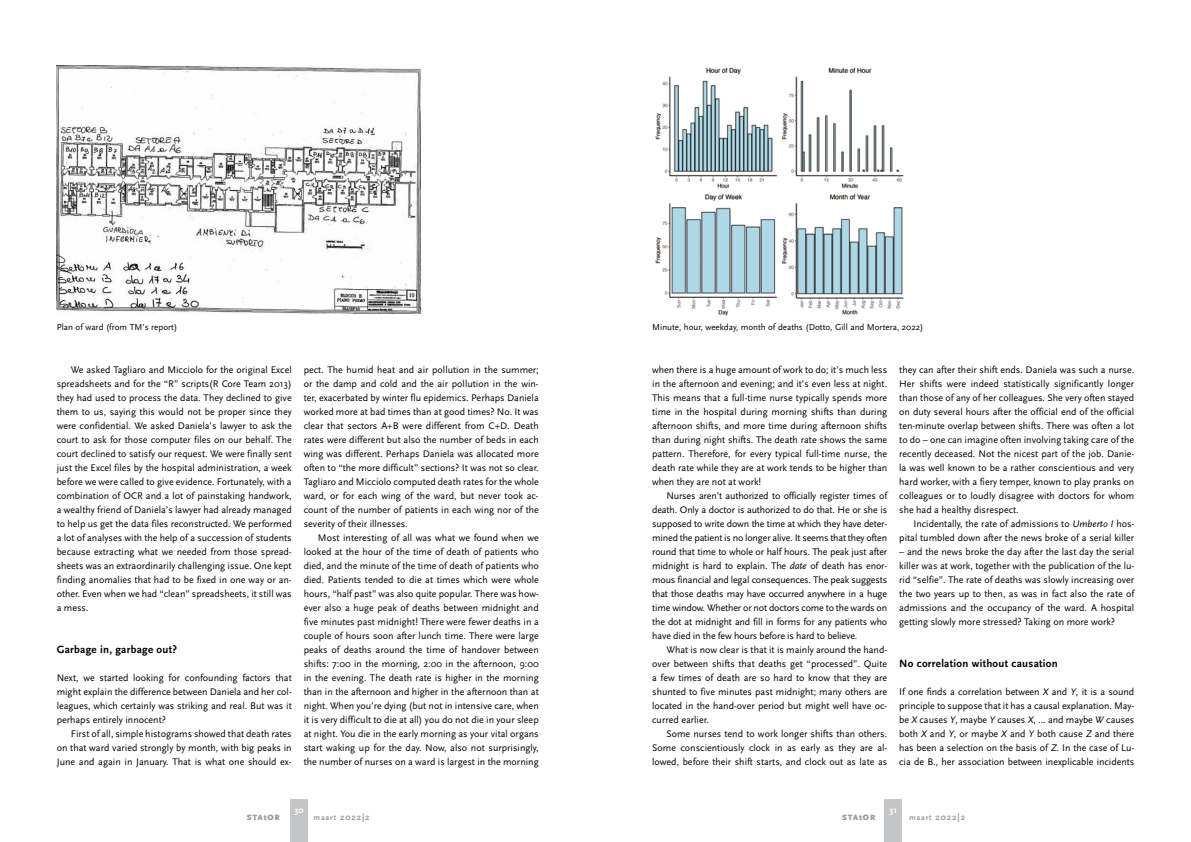
<style>
.page{position:relative;width:1191px;height:842px;background:#fff}
.page>*{position:absolute;margin:0;border:0;box-sizing:border-box;transform-origin:0 0}
.t1{font:700 11px "Scala Sans";letter-spacing:.025em;color:#000}
.t2{font:10px/14px "Scala Sans";color:#000;text-align:justify}
.t3{font:9px "Scala Sans";color:#000}
.t4{font:700 9px "Scala Sans";letter-spacing:.1em;color:#9a9b9d}
.t5{font:700 9px "Scala Sans";color:#fff}
.t6{font:900 8px "Scala Sans";letter-spacing:.1em;color:#9a9b9d}
.s1{font-style:italic}
.s2{font-size:8px}
</style>
<div class="page">
<div style="left:291px;top:799px;width:17px;height:43px;background:#c4c5c6"></div>
<div style="left:884px;top:799px;width:17px;height:43px;background:#c4c5c6"></div>
<img style="left:655px;top:67px;width:249px;height:249px">
<img style="left:57px;top:65px;width:363px;height:249px">
<p class="t3" style="left:57px;top:322px;width:122px">Plan of ward (from TM’s report)</p>
<p class="t2" style="left:57px;top:363px;width:236px;text-indent:14px">We asked Tagliaro and Micciolo for the original Excel spreadsheets and for the “R” scripts(R Core Team 2013) they had used to process the data. They declined to give them to us, saying this would not be proper since they were confidential. We asked Daniela’s lawyer to ask the court to ask for those computer files on our behalf. The court declined to satisfy our request. We were finally sent just the Excel files by the hospital administration, a week before we were called to give evidence. Fortunately, with a combination of OCR and a lot of painstaking handwork, a wealthy friend of Daniela’s lawyer had already managed to help us get the data files reconstructed. We performed a lot of analyses with the help of a succession of students because extracting what we needed from those spread&shy;sheets was an extraordinarily challenging issue. One kept finding anomalies that had to be fixed in one way or an&shy;other. Even when we had “clean” spreadsheets, it still was a mess.</p>
<p class="t1" style="left:57px;top:644px;width:122px">Garbage in, garbage out?</p>
<p class="t2" style="left:57px;top:671px;width:236px">Next, we started looking for confounding factors that might explain the difference between Daniela and her col&shy;leagues, which certainly was striking and real. But was it perhaps entirely innocent?</p>
<p class="t2" style="left:57px;top:727px;width:236px;text-indent:14px">First of all, simple histograms showed that death rates on that ward varied strongly by month, with big peaks in June and again in January. That is what one should ex-</p>
<p class="t2" style="left:304px;top:363px;width:236px">pect. The humid heat and air pollution in the summer; or the damp and cold and the air pollution in the win&shy;ter, exacerbated by winter flu epidemics. Perhaps Daniela worked more at bad times than at good times? No. It was clear that sectors A+B were different from C+D. Death rates were different but also the number of beds in each wing was different. Perhaps Daniela was allocated more often to “the more difficult” sections? It was not so clear.<br>Tagliaro and Micciolo computed death rates for the whole ward, or for each wing of the ward, but never took ac&shy;count of the number of patients in each wing nor of the severity of their illnesses.</p>
<p class="t2" style="left:304px;top:531px;width:236px;text-indent:14px">Most interesting of all was what we found when we looked at the hour of the time of death of patients who died, and the minute of the time of death of patients who died. Patients tended to die at times which were whole hours, “half past” was also quite popular. There was how&shy;ever also a huge peak of deaths between midnight and five minutes past midnight! There were fewer deaths in a couple of hours soon after lunch time. There were large peaks of deaths around the time of handover between shifts: 7:00 in the morning, 2:00 in the afternoon, 9:00 in the evening. The death rate is higher in the morning than in the afternoon and higher in the afternoon than at night. When you’re dying (but not in intensive care, when it is very difficult to die at all) you do not die in your sleep at night. You die in the early morning as your vital organs start waking up for the day. Now, also not surprisingly, the number of nurses on a ward is largest in the morning</p>
<p class="t3" style="left:652px;top:322px;width:273px">Minute, hour, weekday, month of deaths (Dotto, Gill and Mortera, 2022)</p>
<p class="t2" style="left:652px;top:363px;width:236px">when there is a huge amount of work to do; it’s much less in the afternoon and evening; and it’s even less at night.<br>This means that a full-time nurse typically spends more time in the hospital during morning shifts than during afternoon shifts, and more time during afternoon shifts than during night shifts. The death rate shows the same pattern. Therefore, for every typical full-time nurse, the death rate while they are at work tends to be higher than when they are not at work!</p>
<p class="t2" style="left:652px;top:489px;width:236px;text-indent:14px">Nurses aren’t authorized to officially register times of death. Only a doctor is authorized to do that. He or she is supposed to write down the time at which they have deter&shy;mined the patient is no longer alive. It seems that they often round that time to whole or half hours. The peak just after midnight is hard to explain. The <span class="s1">date</span> of death has enor&shy;mous financial and legal consequences. The peak suggests that those deaths may have occurred anywhere in a huge time window. Whether or not doctors come to the wards on the dot at midnight and fill in forms for any patients who have died in the few hours before is hard to believe.</p>
<p class="t2" style="left:652px;top:643px;width:236px;text-indent:14px">What is now clear is that it is mainly around the hand&shy;over between shifts that deaths get “processed”. Quite a few times of death are so hard to know that they are shunted to five minutes past midnight; many others are located in the hand-over period but might well have oc&shy;curred earlier.</p>
<p class="t2" style="left:652px;top:727px;width:236px;text-indent:14px">Some nurses tend to work longer shifts than others.<br>Some conscientiously clock in as early as they are al&shy;lowed, before their shift starts, and clock out as late as</p>
<p class="t2" style="left:899px;top:363px;width:236px">they can after their shift ends. Daniela was such a nurse.<br>Her shifts were indeed statistically significantly longer than those of any of her colleagues. She very often stayed on duty several hours after the official end of the official ten-minute overlap between shifts. There was often a lot to do – one can imagine often involving taking care of the recently deceased. Not the nicest part of the job. Danie&shy;la was well known to be a rather conscientious and very hard worker, with a fiery temper, known to play pranks on colleagues or to loudly disagree with doctors for whom she had a healthy disrespect.</p>
<p class="t2" style="left:899px;top:517px;width:236px;text-align:right">Incidentally, the rate of admissions to <span class="s1">Umberto I</span> hos&shy;pital tumbled down after the news broke of a serial killer</p>
<p class="t2" style="left:899px;top:545px;width:236px">– and the news broke the day after the last day the serial killer was at work, together with the publication of the lu&shy;rid “selfie”. The rate of deaths was slowly increasing over the two years up to then, as was in fact also the rate of admissions and the occupancy of the ward. A hospital getting slowly more stressed? Taking on more work?</p>
<p class="t1" style="left:899px;top:658px;width:160px">No correlation without causation</p>
<p class="t2" style="left:899px;top:685px;width:236px">If one finds a correlation between <span class="s1">X</span> and <span class="s1">Y</span>, it is a sound principle to suppose that it has a causal explanation. May&shy;be <span class="s1">X</span> causes <span class="s1">Y</span>, maybe <span class="s1">Y</span> causes <span class="s1">X</span>, ... and maybe <span class="s1">W</span> causes both <span class="s1">X</span> and <span class="s1">Y</span>, or maybe <span class="s1">X</span> and <span class="s1">Y</span> both cause <span class="s1">Z</span> and there has been a selection on the basis of <span class="s1">Z</span>. In the case of Lu&shy;cia de B., her association between inexplicable incidents</p>
<p class="t5" style="left:295px;top:805px;width:10px">30</p>
<p class="t6" style="left:247px;top:812px;width:34px">STAtOR</p>
<p class="t4" style="left:313px;top:812px;width:58px"><span class="s2">maart</span> 2022|2</p>
<p class="t5" style="left:889px;top:805px;width:9px">31</p>
<p class="t6" style="left:842px;top:812px;width:34px">STAtOR</p>
<p class="t4" style="left:909px;top:812px;width:58px"><span class="s2">maart</span> 2022|2</p>
</div>
